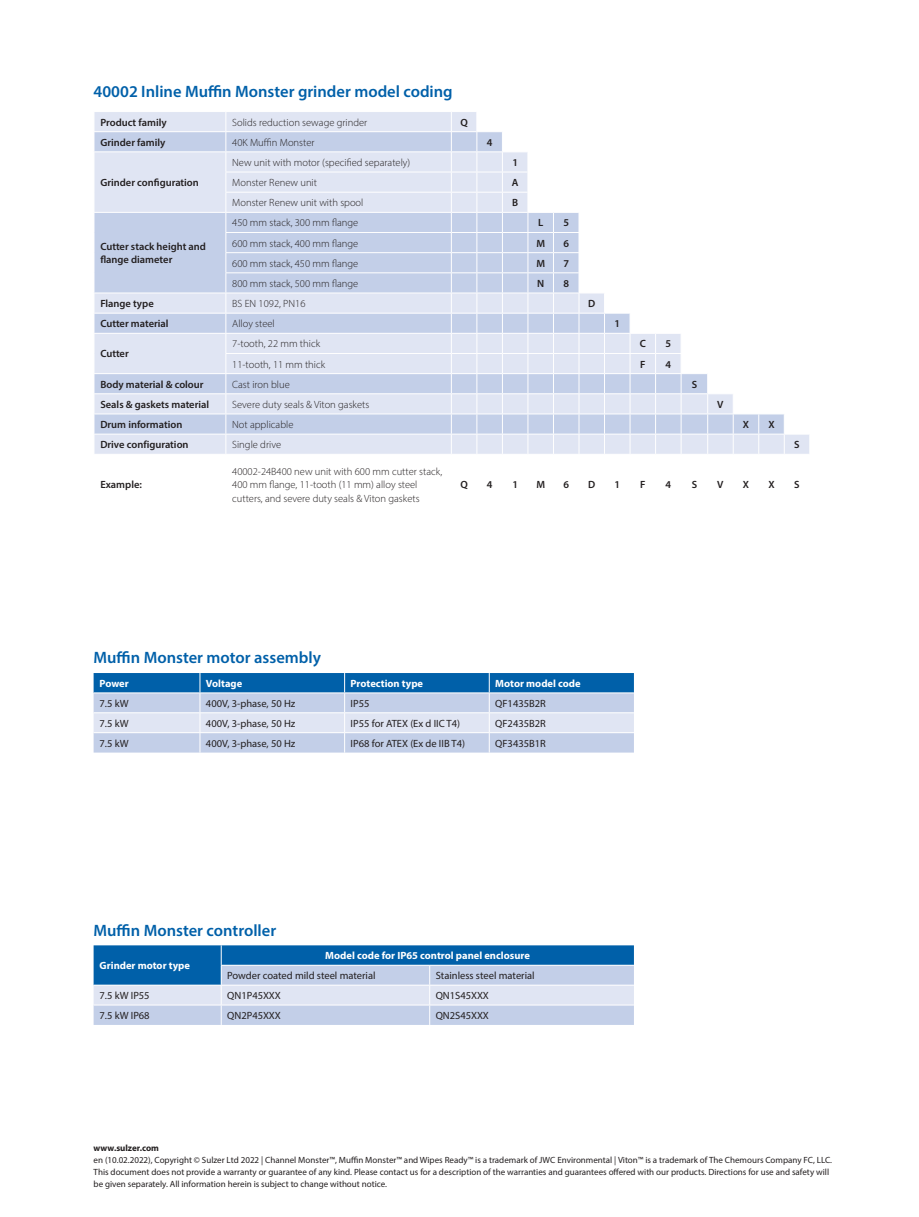
<style>
.page{position:relative;width:919px;height:1217px;background:#fff}
.page>*{position:absolute;margin:0;border:0;box-sizing:border-box;transform-origin:0 0}
.Subtitle{font:600 16.5px "Myriad Pro";color:#0060a9}
.Table_text{font:300 10.5px/13.5px "Myriad Pro";color:#231f20}
.Subtitle-2{font:10.5px "Myriad Pro";color:#231f20}
.Table_text-2{font:600 10.5px/13.5px "Myriad Pro";color:#231f20}
.Subtitle-3{font:700 10.5px "Myriad Pro";color:#fff}
.Table_text-3{font:10.5px "Myriad Pro";color:#231f20}
.Disclaimer__black{font:9px/12px "Myriad Pro";color:#231f20}
.Disclaimer__black-2{font:700 9px "Myriad Pro";color:#231f20}
</style>
<div class="page">
<div style="left:95px;top:112px;width:356px;height:342px;background:#e0e5f3"></div>
<svg style="left:95px;top:132px;width:356px;height:301px;background:#d1d9ed"></svg>
<hr style="left:94px;top:131px;width:132px;height:1px;background:#fff">
<hr style="left:226px;top:131px;width:225px;height:1px;background:#fff">
<hr style="left:94px;top:151px;width:132px;height:1px;background:#fff">
<hr style="left:226px;top:151px;width:225px;height:1px;background:#fff">
<hr style="left:225px;top:172px;width:226px;height:1px;background:#fff">
<hr style="left:225px;top:192px;width:226px;height:1px;background:#fff">
<hr style="left:94px;top:212px;width:132px;height:1px;background:#fff">
<hr style="left:226px;top:212px;width:225px;height:1px;background:#fff">
<hr style="left:225px;top:232px;width:226px;height:1px;background:#fff">
<hr style="left:225px;top:252px;width:226px;height:1px;background:#fff">
<hr style="left:225px;top:272px;width:226px;height:1px;background:#fff">
<hr style="left:94px;top:292px;width:132px;height:1px;background:#fff">
<hr style="left:226px;top:292px;width:225px;height:1px;background:#fff">
<hr style="left:226px;top:313px;width:225px;height:1px;background:#fff">
<hr style="left:226px;top:333px;width:225px;height:1px;background:#fff">
<hr style="left:225px;top:353px;width:226px;height:1px;background:#fff">
<hr style="left:226px;top:373px;width:225px;height:1px;background:#fff">
<hr style="left:94px;top:393px;width:132px;height:1px;background:#fff">
<hr style="left:226px;top:393px;width:225px;height:1px;background:#fff">
<hr style="left:94px;top:413px;width:132px;height:1px;background:#fff">
<hr style="left:226px;top:413px;width:225px;height:1px;background:#fff">
<hr style="left:94px;top:433px;width:132px;height:1px;background:#fff">
<hr style="left:226px;top:433px;width:225px;height:1px;background:#fff">
<svg style="left:451px;top:112px;width:358px;height:342px"></svg>
<hr style="left:94px;top:313px;width:132px;height:1px;background:#fff">
<hr style="left:94px;top:333px;width:132px;height:1px;background:#fff">
<svg style="left:94px;top:112px;width:1px;height:342px"></svg>
<svg style="left:225px;top:112px;width:1px;height:342px"></svg>
<hr style="left:94px;top:373px;width:132px;height:1px;background:#fff">
<svg style="left:94px;top:673px;width:540px;height:79px;background:#9ebcdc"></svg>
<svg style="left:94px;top:945px;width:540px;height:79px;background:#90b4d8"></svg>
<p class="Subtitle" style="left:94px;top:81px;width:360px">40002 Inline Muffin Monster grinder model coding</p>
<p class="Table_text-2" style="left:100px;top:115px;width:68px">Product family</p>
<p class="Table_text" style="left:232px;top:115px;width:136px">Solids reduction sewage grinder</p>
<p class="Table_text-2" style="left:460px;top:115px;width:9px">Q</p>
<p class="Table_text-2" style="left:100px;top:135px;width:67px">Grinder family</p>
<p class="Table_text" style="left:232px;top:135px;width:84px">40K Muffin Monster</p>
<p class="Table_text-2" style="left:487px;top:135px;width:7px">4</p>
<p class="Table_text-2" style="left:100px;top:175px;width:100px">Grinder configuration</p>
<p class="Table_text" style="left:232px;top:155px;width:179px">New unit with motor (specified separately)</p>
<p class="Table_text-2" style="left:512px;top:155px;width:7px">1</p>
<p class="Table_text" style="left:232px;top:176px;width:86px">Monster Renew unit</p>
<p class="Table_text-2" style="left:512px;top:175px;width:8px">A</p>
<p class="Table_text" style="left:232px;top:196px;width:133px">Monster Renew unit with spool</p>
<p class="Table_text-2" style="left:512px;top:196px;width:8px">B</p>
<p class="Table_text-2" style="left:100px;top:239px;width:107px">Cutter stack height and flange diameter</p>
<p class="Table_text" style="left:232px;top:216px;width:128px">450 mm stack, 300 mm flange</p>
<p class="Table_text-2" style="left:538px;top:216px;width:7px">L</p>
<p class="Table_text-2" style="left:563px;top:216px;width:7px">5</p>
<p class="Table_text" style="left:232px;top:236px;width:128px">600 mm stack, 400 mm flange</p>
<p class="Table_text-2" style="left:536px;top:236px;width:10px">M</p>
<p class="Table_text-2" style="left:563px;top:236px;width:7px">6</p>
<p class="Table_text" style="left:232px;top:256px;width:128px">600 mm stack, 450 mm flange</p>
<p class="Table_text-2" style="left:536px;top:256px;width:10px">M</p>
<p class="Table_text-2" style="left:563px;top:256px;width:7px">7</p>
<p class="Table_text" style="left:232px;top:276px;width:128px">800 mm stack, 500 mm flange</p>
<p class="Table_text-2" style="left:537px;top:276px;width:9px">N</p>
<p class="Table_text-2" style="left:563px;top:276px;width:7px">8</p>
<p class="Table_text-2" style="left:100px;top:296px;width:55px">Flange type</p>
<p class="Table_text" style="left:232px;top:296px;width:75px">BS EN 1092, PN16</p>
<p class="Table_text-2" style="left:588px;top:296px;width:9px">D</p>
<p class="Table_text-2" style="left:100px;top:316px;width:70px">Cutter material</p>
<p class="Table_text" style="left:232px;top:317px;width:44px">Alloy steel</p>
<p class="Table_text-2" style="left:614px;top:316px;width:7px">1</p>
<p class="Table_text-2" style="left:100px;top:347px;width:30px">Cutter</p>
<p class="Table_text" style="left:232px;top:337px;width:89px">7-tooth, 22 mm thick</p>
<p class="Table_text-2" style="left:639px;top:337px;width:8px">C</p>
<p class="Table_text-2" style="left:665px;top:337px;width:7px">5</p>
<p class="Table_text" style="left:232px;top:357px;width:94px">11-tooth, 11 mm thick</p>
<p class="Table_text-2" style="left:640px;top:357px;width:7px">F</p>
<p class="Table_text-2" style="left:665px;top:357px;width:7px">4</p>
<p class="Table_text-2" style="left:100px;top:377px;width:105px">Body material &amp; colour</p>
<p class="Table_text" style="left:232px;top:377px;width:59px">Cast iron blue</p>
<p class="Table_text-2" style="left:691px;top:377px;width:7px">S</p>
<p class="Table_text-2" style="left:100px;top:397px;width:110px">Seals &amp; gaskets material</p>
<p class="Table_text" style="left:232px;top:397px;width:139px">Severe duty seals &amp; Viton gaskets</p>
<p class="Table_text-2" style="left:717px;top:397px;width:8px">V</p>
<p class="Table_text-2" style="left:100px;top:417px;width:84px">Drum information</p>
<p class="Table_text" style="left:232px;top:417px;width:63px">Not applicable</p>
<p class="Table_text-2" style="left:742px;top:417px;width:8px">X</p>
<p class="Table_text-2" style="left:768px;top:417px;width:8px">X</p>
<p class="Table_text-2" style="left:100px;top:437px;width:90px">Drive configuration</p>
<p class="Table_text" style="left:232px;top:437px;width:50px">Single drive</p>
<p class="Table_text-2" style="left:794px;top:437px;width:7px">S</p>
<p class="Table_text-2" style="left:100px;top:477px;width:43px">Example:</p>
<p class="Table_text" style="left:232px;top:464px;width:211px">40002-24B400 new unit with 600 mm cutter stack,<br>400 mm flange, 11-tooth (11 mm) alloy steel cutters, and severe duty seals &amp; Viton gaskets</p>
<p class="Table_text-2" style="left:460px;top:477px;width:9px">Q</p>
<p class="Table_text-2" style="left:487px;top:477px;width:7px">4</p>
<p class="Table_text-2" style="left:512px;top:477px;width:7px">1</p>
<p class="Table_text-2" style="left:536px;top:477px;width:10px">M</p>
<p class="Table_text-2" style="left:563px;top:477px;width:7px">6</p>
<p class="Table_text-2" style="left:588px;top:477px;width:9px">D</p>
<p class="Table_text-2" style="left:614px;top:477px;width:7px">1</p>
<p class="Table_text-2" style="left:640px;top:477px;width:7px">F</p>
<p class="Table_text-2" style="left:665px;top:477px;width:7px">4</p>
<p class="Table_text-2" style="left:691px;top:477px;width:7px">S</p>
<p class="Table_text-2" style="left:717px;top:477px;width:8px">V</p>
<p class="Table_text-2" style="left:742px;top:477px;width:8px">X</p>
<p class="Table_text-2" style="left:768px;top:477px;width:8px">X</p>
<p class="Table_text-2" style="left:794px;top:477px;width:7px">S</p>
<p class="Subtitle" style="left:94px;top:647px;width:229px">Muffin Monster motor assembly</p>
<p class="Subtitle-3" style="left:100px;top:676px;width:31px">Power</p>
<p class="Subtitle-3" style="left:206px;top:676px;width:38px">Voltage</p>
<p class="Subtitle-3" style="left:350px;top:676px;width:74px">Protection type</p>
<p class="Subtitle-3" style="left:495px;top:676px;width:87px">Motor model code</p>
<p class="Table_text-3" style="left:100px;top:696px;width:30px">7.5 kW</p>
<p class="Subtitle-2" style="left:206px;top:696px;width:91px">400V, 3-phase, 50 Hz</p>
<p class="Subtitle-2" style="left:350px;top:696px;width:20px">IP55</p>
<p class="Subtitle-2" style="left:495px;top:696px;width:52px">QF1435B2R</p>
<p class="Subtitle-2" style="left:100px;top:716px;width:30px">7.5 kW</p>
<p class="Subtitle-2" style="left:206px;top:716px;width:91px">400V, 3-phase, 50 Hz</p>
<p class="Subtitle-2" style="left:350px;top:716px;width:111px">IP55 for ATEX (Ex d IIC T4)</p>
<p class="Subtitle-2" style="left:495px;top:716px;width:52px">QF2435B2R</p>
<p class="Subtitle-2" style="left:100px;top:736px;width:30px">7.5 kW</p>
<p class="Subtitle-2" style="left:206px;top:736px;width:91px">400V, 3-phase, 50 Hz</p>
<p class="Subtitle-2" style="left:350px;top:736px;width:116px">IP68 for ATEX (Ex de IIB T4)</p>
<p class="Subtitle-2" style="left:495px;top:736px;width:52px">QF3435B1R</p>
<p class="Subtitle" style="left:94px;top:919px;width:184px">Muffin Monster controller</p>
<p class="Subtitle-3" style="left:100px;top:958px;width:92px">Grinder motor type</p>
<p class="Subtitle-3" style="left:325px;top:948px;width:206px">Model code for IP65 control panel enclosure</p>
<p class="Subtitle-2" style="left:227px;top:968px;width:150px">Powder coated mild steel material</p>
<p class="Subtitle-2" style="left:435px;top:968px;width:100px">Stainless steel material</p>
<p class="Subtitle-2" style="left:100px;top:988px;width:52px">7.5 kW IP55</p>
<p class="Subtitle-2" style="left:227px;top:988px;width:55px">QN1P45XXX</p>
<p class="Subtitle-2" style="left:435px;top:988px;width:55px">QN1S45XXX</p>
<p class="Subtitle-2" style="left:100px;top:1008px;width:52px">7.5 kW IP68</p>
<p class="Subtitle-2" style="left:227px;top:1008px;width:55px">QN2P45XXX</p>
<p class="Subtitle-2" style="left:435px;top:1008px;width:55px">QN2S45XXX</p>
<p class="Disclaimer__black-2" style="left:94px;top:1142px;width:67px">www.sulzer.com</p>
<p class="Disclaimer__black" style="left:94px;top:1153px;width:740px">en (10.02.2022), Copyright © Sulzer Ltd 2022 | Channel Monster™, Muffin Monster™ and Wipes Ready™ is a trademark of JWC Environmental | Viton™ is a trademark of The Chemours Company FC, LLC.</p>
<p class="Disclaimer__black" style="left:94px;top:1165px;width:737px">This document does not provide a warranty or guarantee of any kind. Please contact us for a description of the warranties and guarantees offered with our products. Directions for use and safety will be given separately. All information herein is subject to change without notice.</p>
</div>
